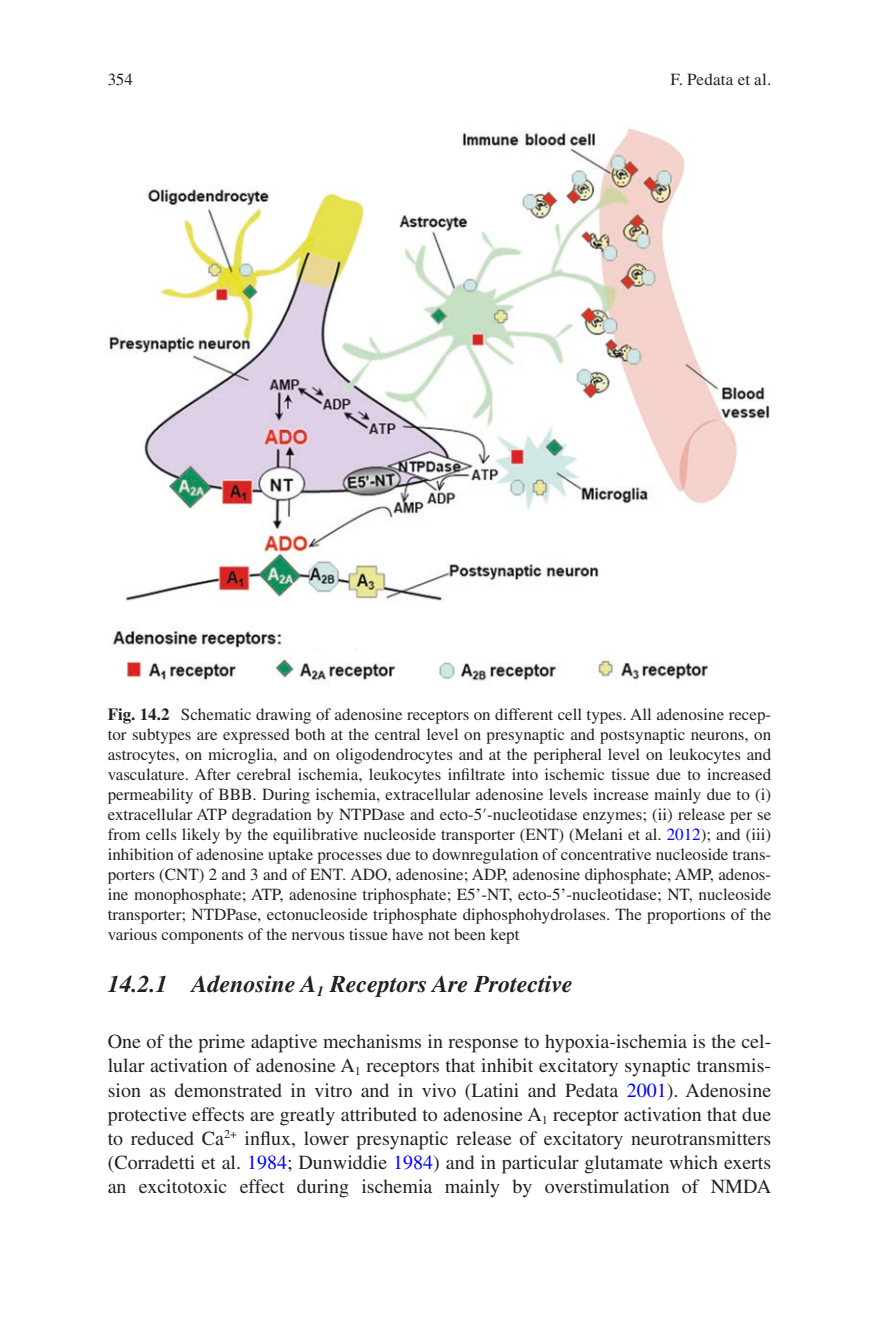
<style>
.page{position:relative;width:879px;height:1333px;background:#fff}
.page>*{position:absolute;margin:0;border:0;box-sizing:border-box;transform-origin:0 0}
.t1{font:italic 700 24px "Rwqjnx Times LT Std";color:#231f20}
.t2{font:20px/24px "Hhyddx Times LT Std";color:#231f20;text-align:justify}
.t3{font:17px/20px "Hhyddx Times LT Std";color:#231f20;text-align:justify}
.t4{font:17px "Ljbskw Times LT Std";letter-spacing:.02em;color:#231f20}
.s1{font-family:"Rsqxbw Times LT Std";font-weight:700}
.s2{font-family:"Jmhstd STIX General"}
.s3{color:#00f}
</style>
<div class="page">
<img style="left:109px;top:128px;width:661px;height:553px">
<p class="t3" style="left:108px;top:69px;width:27px">354</p>
<p class="t4" style="left:670px;top:70px;width:102px">F. Pedata et al.</p>
<p class="t3" style="left:108px;top:704px;width:665px"><span class="s1">Fig. 14.2</span> Schematic drawing of adenosine receptors on different cell types. All adenosine recep&shy;tor subtypes are expressed both at the central level on presynaptic and postsynaptic neurons, on astrocytes, on microglia, and on oligodendrocytes and at the peripheral level on leukocytes and vasculature. After cerebral ischemia, leukocytes infiltrate into ischemic tissue due to increased permeability of BBB. During ischemia, extracellular adenosine levels increase mainly due to (i) extracellular ATP degradation by NTPDase and ecto-5<span class="s2">′</span>-nucleotidase enzymes; (ii) release per se from cells likely by the equilibrative nucleoside transporter (ENT) (Melani et al. <span class="s3">2012</span>); and (iii) inhibition of adenosine uptake processes due to downregulation of concentrative nucleoside trans&shy;porters (CNT) 2 and 3 and of ENT. ADO, adenosine; ADP, adenosine diphosphate; AMP, adenos&shy;ine monophosphate; ATP, adenosine triphosphate; E5’-NT, ecto-5’-nucleotidase; NT, nucleoside transporter; NTDPase, ectonucleoside triphosphate diphosphohydrolases. The proportions of the various components of the nervous tissue have not been kept</p>
<h1 class="t1" style="left:108px;top:970px;width:467px">14.2.1 Adenosine A<sub>1</sub> Receptors Are Protective</h1>
<p class="t2" style="left:108px;top:1029px;width:665px">One of the prime adaptive mechanisms in response to hypoxia-ischemia is the cel&shy;lular activation of adenosine A<sub>1</sub> receptors that inhibit excitatory synaptic transmis&shy;sion as demonstrated in vitro and in vivo (Latini and Pedata <span class="s3">2001</span>). Adenosine protective effects are greatly attributed to adenosine A<sub>1</sub> receptor activation that due to reduced Ca<sup>2+</sup> influx, lower presynaptic release of excitatory neurotransmitters (Corradetti et al. <span class="s3">1984</span>; Dunwiddie <span class="s3">1984</span>) and in particular glutamate which exerts an excitotoxic effect during ischemia mainly by overstimulation of NMDA</p>
</div>
